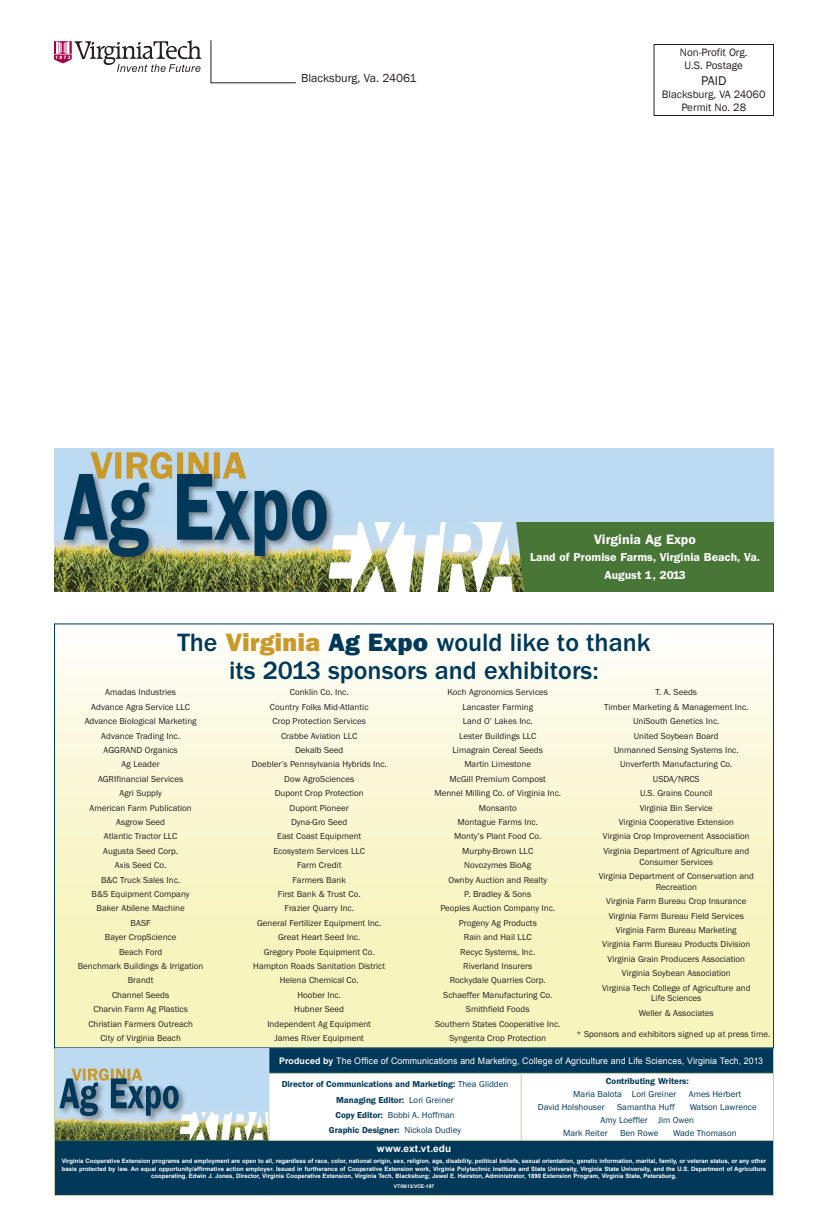
<style>
.page{position:relative;width:828px;height:1224px;background:#fff}
.page>*{position:absolute;margin:0;border:0;box-sizing:border-box;transform-origin:0 0}
.t1{font:26px/28px "Franklin Gothic Mdm";color:#003859;text-align:center}
.t2{font:14px "Franklin Gothic Dem Bld";color:#fff}
.t3{font:13px "Franklin Gothic";color:#231f20}
.t4{font:12px/17.3px "Franklin Gothic Dem Bld";color:#fff;text-align:center}
.t5{font:12px "Franklin Gothic";color:#231f20}
.t6{font:11px/13.2px "Franklin Gothic";color:#231f20;text-align:center}
.t7{font:700 10px "Arial";letter-spacing:.025em;color:#fff}
.t8{font:9px/14.4px "Franklin Gothic";color:#231f20;text-align:center}
.t9{font:9px "Franklin Gothic";color:#003859}
.t10{font:600 9px/15.3px "Franklin Got ITC";color:#003859;text-align:center}
.t11{font:9px "Arial";letter-spacing:.005em;color:#fff}
.t12{font:9px "Franklin Gothic Dem Bld";color:#003859}
.t13{font:700 6px/7.2px "Arial";color:#fff;text-align:center}
.t14{font:700 5px "Arial";color:#fff}
.s1{font-family:"Franklin Gothic Hvy";color:#ca992a}
.s2{font-family:"Franklin Gothic Hvy"}
.s3{font-weight:700}
.s4{font-family:"Franklin Gothic";font-weight:400}
.s5{font-family:"Franklin Got ITC";font-weight:600}
</style>
<div class="page">
<div style="left:654px;top:44px;width:120px;height:72px;border:1px solid #231f20"></div>
<svg style="left:54px;top:40px;width:148px;height:32px"></svg>
<svg style="left:55px;top:1048px;width:718px;height:147px;fill:#003859"></svg>
<hr style="left:55px;top:1140px;width:213px;height:1px;background:#487636">
<hr style="left:54px;top:1073px;width:1px;height:67px;background:#c5cda4">
<svg style="left:773px;top:1048px;width:1px;height:25px"></svg>
<hr style="left:54px;top:1140px;width:1px;height:55px;background:#c5cda4">
<hr style="left:773px;top:1141px;width:1px;height:54px;background:#c5cda4">
<hr style="left:54px;top:1195px;width:215px;height:1px;background:#c5cda4">
<hr style="left:269px;top:1195px;width:252px;height:1px;background:#c5cda4">
<hr style="left:521px;top:1195px;width:253px;height:1px;background:#c5cda4">
<hr style="left:268px;top:1073px;width:253px;height:1px;background:#c5cda4">
<hr style="left:268px;top:1074px;width:1px;height:66px;background:#c5cda4">
<hr style="left:521px;top:1073px;width:253px;height:1px;background:#c5cda4">
<hr style="left:521px;top:1074px;width:1px;height:66px;background:#c5cda4">
<hr style="left:773px;top:1074px;width:1px;height:66px;background:#c5cda4">
<hr style="left:268px;top:1140px;width:253px;height:1px;background:#c5cda4">
<hr style="left:521px;top:1140px;width:253px;height:1px;background:#c5cda4">
<div style="left:54px;top:624px;width:720px;height:424px;background:linear-gradient(to bottom,#fdfdf3,#f6f2b1)"></div>
<div style="left:516px;top:521px;width:258px;height:71px;background:#487636"></div>
<svg style="left:210px;top:40px;width:86px;height:43px"></svg>
<div style="left:54px;top:448px;width:720px;height:74px;background:#bcdbf2"></div>
<img style="left:54px;top:522px;width:470px;height:70px">
<div style="left:61px;top:471px;width:274px;height:94px;background:#231f20;opacity:.5"></div>
<svg style="left:64px;top:452px;width:263px;height:105px"></svg>
<div style="left:55px;top:1048px;width:214px;height:64px;background:#bcdbf2"></div>
<img style="left:55px;top:1112px;width:213px;height:28px">
<div style="left:57px;top:1076px;width:130px;height:48px;background:#231f20;opacity:.5"></div>
<svg style="left:54px;top:1048px;width:125px;height:68px"></svg>
<h3 class="t5" style="left:301px;top:71px;width:117px">Blacksburg, Va. 24061</h3>
<p class="t6" style="left:680px;top:46px;width:69px">Non-Profit Org.<br>U.S. Postage</p>
<h3 class="t3" style="left:701px;top:73px;width:27px">PAID</h3>
<p class="t6" style="left:662px;top:88px;width:105px">Blacksburg, VA 24060<br>Permit No. 28</p>
<h2 class="t2" style="left:594px;top:530px;width:103px">Virginia Ag Expo</h2>
<h3 class="t4" style="left:530px;top:550px;width:231px">Land of Promise Farms, Virginia Beach, Va.<br>August 1, 2013</h3>
<h1 class="t1" style="left:177px;top:630px;width:475px">The <span class="s1">Virginia</span> <span class="s2">Ag Expo</span> would like to thank its 2013 sponsors and exhibitors:</h1>
<p class="t8" style="left:78px;top:686px;width:127px">Amadas Industries<br>Advance Agra Service LLC<br>Advance Biological Marketing<br>Advance Trading Inc.<br>AGGRAND Organics<br>Ag Leader<br>AGRIfinancial Services<br>Agri Supply<br>American Farm Publication<br>Asgrow Seed<br>Atlantic Tractor LLC<br>Augusta Seed Corp.<br>Axis Seed Co.<br>B&amp;C Truck Sales Inc.<br>B&amp;S Equipment Company<br>Baker Abilene Machine<br>BASF<br>Bayer CropScience<br>Beach Ford<br>Benchmark Buildings &amp; Irrigation<br>Brandt<br>Channel Seeds<br>Charvin Farm Ag Plastics<br>Christian Farmers Outreach<br>City of Virginia Beach</p>
<p class="t8" style="left:252px;top:686px;width:137px">Conklin Co. Inc.<br>Country Folks Mid-Atlantic<br>Crop Protection Services<br>Crabbe Aviation LLC<br>Dekalb Seed<br>Doebler’s Pennsylvania Hybrids Inc.<br>Dow AgroSciences<br>Dupont Crop Protection<br>Dupont Pioneer<br>Dyna-Gro Seed<br>East Coast Equipment<br>Ecosystem Services LLC<br>Farm Credit<br>Farmers Bank<br>First Bank &amp; Trust Co.<br>Frazier Quarry Inc.<br>General Fertilizer Equipment Inc.<br>Great Heart Seed Inc.<br>Gregory Poole Equipment Co.<br>Hampton Roads Sanitation District<br>Helena Chemical Co.<br>Hoober Inc.<br>Hubner Seed<br>Independent Ag Equipment<br>James River Equipment</p>
<p class="t8" style="left:434px;top:686px;width:128px">Koch Agronomics Services<br>Lancaster Farming<br>Land O’ Lakes Inc.<br>Lester Buildings LLC<br>Limagrain Cereal Seeds<br>Martin Limestone<br>McGill Premium Compost<br>Mennel Milling Co. of Virginia Inc.<br>Monsanto<br>Montague Farms Inc.<br>Monty’s Plant Food Co.<br>Murphy-Brown LLC<br>Novozymes BioAg<br>Ownby Auction and Realty<br>P. Bradley &amp; Sons<br>Peoples Auction Company Inc.<br>Progeny Ag Products<br>Rain and Hail LLC<br>Recyc Systems, Inc.<br>Riverland Insurers<br>Rockydale Quarries Corp.<br>Schaeffer Manufacturing Co.<br>Smithfield Foods<br>Southern States Cooperative Inc.<br>Syngenta Crop Protection</p>
<p class="t8" style="left:603px;top:686px;width:148px">T. A. Seeds<br>Timber Marketing &amp; Management Inc.<br>UniSouth Genetics Inc.<br>United Soybean Board<br>Unmanned Sensing Systems Inc.<br>Unverferth Manufacturing Co.<br>USDA/NRCS<br>U.S. Grains Council<br>Virginia Bin Service<br>Virginia Cooperative Extension<br>Virginia Crop Improvement Association<br>Virginia Department of Agriculture and</p>
<p class="t8" style="left:599px;top:855px;width:157px">Consumer Services<br>Virginia Department of Conservation and</p>
<p class="t8" style="left:602px;top:880px;width:150px">Recreation<br>Virginia Farm Bureau Crop Insurance Virginia Farm Bureau Field Services Virginia Farm Bureau Marketing Virginia Farm Bureau Products Division Virginia Grain Producers Association Virginia Soybean Association<br>Virginia Tech College of Agriculture and</p>
<p class="t8" style="left:639px;top:992px;width:76px">Life Sciences<br>Weller &amp; Associates</p>
<p class="t8" style="left:577px;top:1027px;width:195px">* Sponsors and exhibitors signed up at press time.</p>
<p class="t11" style="left:279px;top:1055px;width:485px"><span class="s3">Produced by</span> The Office of Communications and Marketing, College of Agriculture and Life Sciences, Virginia Tech, 2013</p>
<p class="t10" style="left:282px;top:1077px;width:228px">Director of Communications and Marketing: <span class="s4">Thea Glidden<br></span>Managing Editor: <span class="s4">Lori Greiner</span></p>
<p class="t9" style="left:335px;top:1109px;width:121px"><span class="s5">Copy Editor:</span> Bobbi A. Hoffman</p>
<p class="t10" style="left:329px;top:1123px;width:134px">Graphic Designer: <span class="s4">Nickola Dudley</span></p>
<p class="t12" style="left:606px;top:1075px;width:84px">Contributing Writers:</p>
<p class="t9" style="left:573px;top:1088px;width:105px">Maria Balota Lori Greiner</p>
<p class="t9" style="left:689px;top:1088px;width:54px">Ames Herbert</p>
<p class="t9" style="left:538px;top:1101px;width:68px">David Holshouser</p>
<p class="t9" style="left:617px;top:1101px;width:59px">Samantha Huff</p>
<p class="t9" style="left:690px;top:1101px;width:69px">Watson Lawrence</p>
<p class="t9" style="left:601px;top:1114px;width:95px">Amy Loeffler Jim Owen</p>
<p class="t9" style="left:563px;top:1127px;width:46px">Mark Reiter</p>
<p class="t9" style="left:620px;top:1127px;width:40px">Ben Rowe</p>
<p class="t9" style="left:673px;top:1127px;width:65px">Wade Thomason</p>
<p class="t7" style="left:377px;top:1141px;width:76px">www.ext.vt.edu</p>
<p class="t13" style="left:62px;top:1158px;width:706px">Virginia Cooperative Extension programs and employment are open to all, regardless of race, color, national origin, sex, religion, age, disability, political beliefs, sexual orientation, genetic information, marital, family, or veteran status, or any other basis protected by law. An equal opportunity/affirmative action employer. Issued in furtherance of Cooperative Extension work, Virginia Polytechnic Institute and State University, Virginia State University, and the U.S. Department of Agriculture cooperating. Edwin J. Jones, Director, Virginia Cooperative Extension, Virginia Tech, Blacksburg; Jewel E. Hairston, Administrator, 1890 Extension Program, Virginia State, Petersburg.</p>
<p class="t14" style="left:394px;top:1183px;width:42px">VT/0613/VCE-197</p>
</div>
